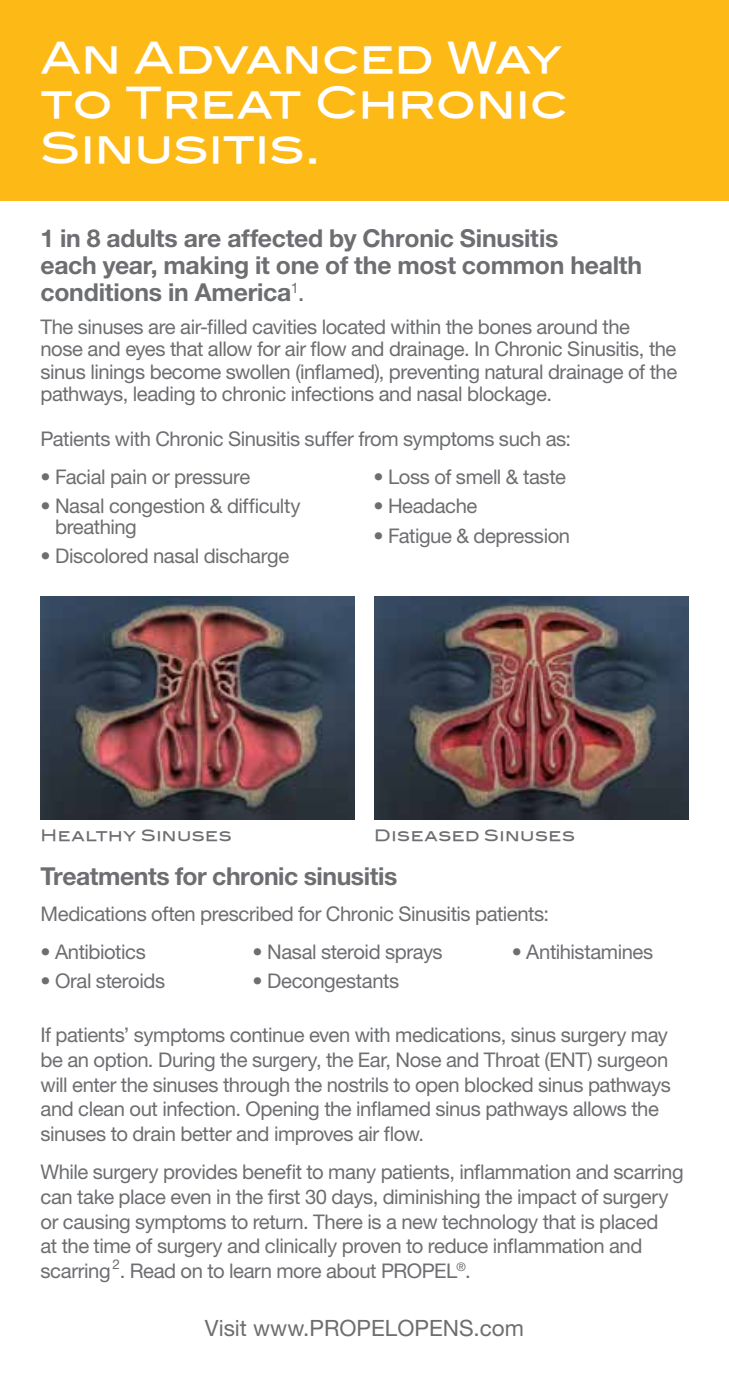
<style>
.page{position:relative;width:729px;height:1377px;background:#fff}
.page>*{position:absolute;margin:0;border:0;box-sizing:border-box;transform-origin:0 0}
.t1{font:42.75px/45px "Blair Md ITCTT Medium";color:#fff}
.t2{font:700 24.75px/27px "Helvetica Neue LT Std";letter-spacing:-.01em;color:#6d6e71}
.t3{font:22.5px "Helvetica Neue LT Std";color:#6d6e71}
.t4{font:20.25px/24.8px "Helvetica Neue LT Std";letter-spacing:-.02em;color:#6d6e71}
.t5{font:15.75px "Blair Md ITCTT Medium";letter-spacing:.035em;color:#6d6e71}
.s1{font-weight:400}
</style>
<div class="page">
<div style="left:0;top:0;width:729px;height:200px;background:#fdb916"></div>
<img style="left:40px;top:596px;width:315px;height:223px">
<img style="left:374px;top:596px;width:314px;height:223px">
<h1 class="t1" style="left:40px;top:35px;width:529px">An Advanced Way to Treat Chronic<br>Sinusitis.</h1>
<p class="t2" style="left:40px;top:224px;width:603px">1 in 8 adults are affected by Chronic Sinusitis<br>each year, making it one of the most common health conditions in America<sup>1</sup><span class="s1">.</span></p>
<p class="t4" style="left:40px;top:315px;width:638px;line-height:22.5px">The sinuses are air-filled cavities located within the bones around the nose and eyes that allow for air flow and drainage. In Chronic Sinusitis, the sinus linings become swollen (inflamed), preventing natural drainage of the pathways, leading to chronic infections and nasal blockage.</p>
<p class="t4" style="left:40px;top:426px;width:532px">Patients with Chronic Sinusitis suffer from symptoms such as:</p>
<p class="t4" style="left:40px;top:465px;width:211px">• Facial pain or pressure</p>
<p class="t4" style="left:55px;top:496px;width:247px;line-height:20.2px;text-indent:-15px">• Nasal congestion &amp; difficulty breathing</p>
<p class="t4" style="left:40px;top:543px;width:250px">• Discolored nasal discharge</p>
<p class="t4" style="left:374px;top:465px;width:194px">• Loss of smell &amp; taste</p>
<p class="t4" style="left:374px;top:494px;width:105px">• Headache</p>
<p class="t4" style="left:374px;top:523px;width:198px">• Fatigue &amp; depression</p>
<p class="t5" style="left:40px;top:825px;width:193px">Healthy Sinuses</p>
<p class="t5" style="left:374px;top:825px;width:202px">Diseased Sinuses</p>
<p class="t2" style="left:40px;top:862px;width:358px">Treatments for chronic sinusitis</p>
<p class="t4" style="left:40px;top:901px;width:510px">Medications often prescribed for Chronic Sinusitis patients:</p>
<p class="t4" style="left:40px;top:939px;width:107px">• Antibiotics</p>
<p class="t4" style="left:40px;top:968px;width:126px">• Oral steroids</p>
<p class="t4" style="left:253px;top:939px;width:192px">• Nasal steroid sprays</p>
<p class="t4" style="left:253px;top:968px;width:148px">• Decongestants</p>
<p class="t4" style="left:512px;top:939px;width:143px">• Antihistamines</p>
<p class="t4" style="left:40px;top:1022px;width:632px">If patients’ symptoms continue even with medications, sinus surgery may be an option. During the surgery, the Ear, Nose and Throat (ENT) surgeon will enter the sinuses through the nostrils to open blocked sinus pathways and clean out infection. Opening the inflamed sinus pathways allows the sinuses to drain better and improves air flow.</p>
<p class="t4" style="left:40px;top:1159px;width:645px">While surgery provides benefit to many patients, inflammation and scarring can take place even in the first 30 days, diminishing the impact of surgery or causing symptoms to return. There is a new technology that is placed<br>at the time of surgery and clinically proven to reduce inflammation and scarring <sup>2</sup>. Read on to learn more about PROPEL<sup>®</sup>.</p>
<p class="t3" style="left:205px;top:1314px;width:321px">Visit www.PROPELOPENS.com</p>
</div>
